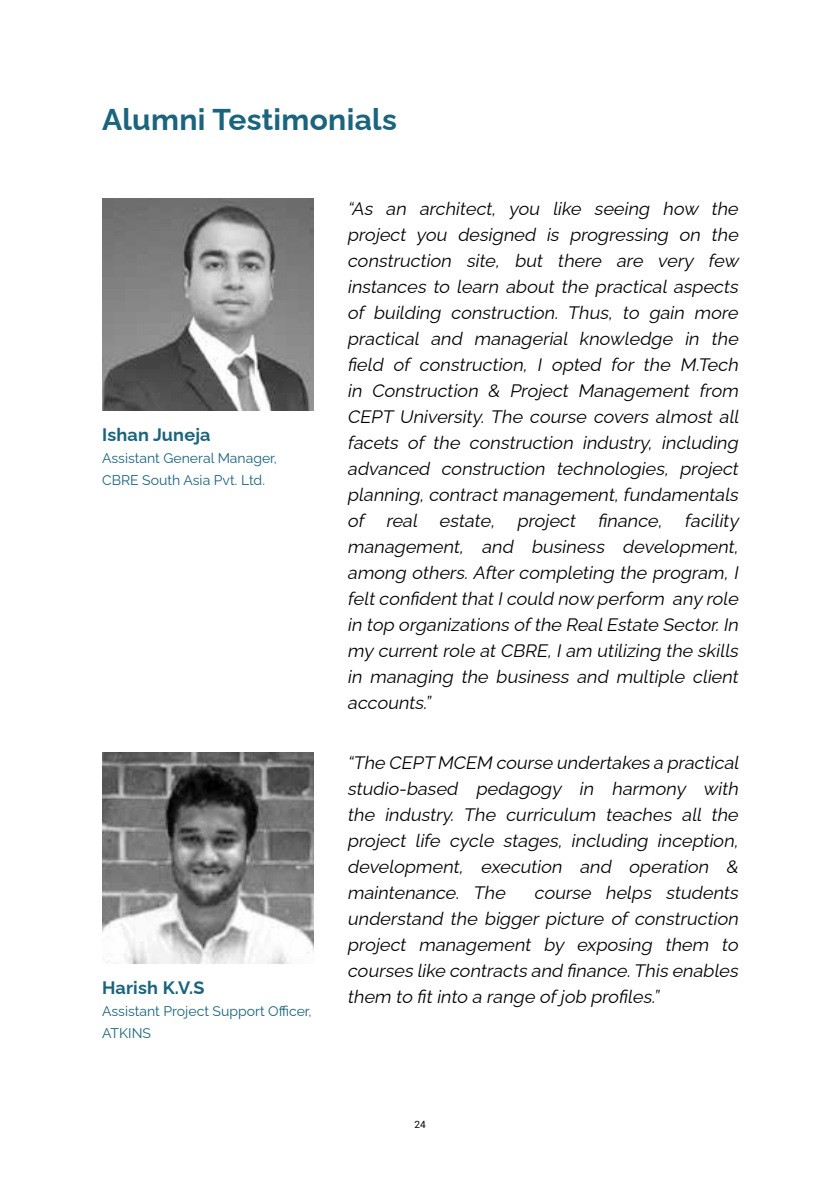
<style>
.page{position:relative;width:840px;height:1191px;background:#fff}
.page>*{position:absolute;margin:0;border:0;box-sizing:border-box;transform-origin:0 0}
.t1{font:700 30px "Raleway";letter-spacing:.01em;color:#1a647d}
.t2{font:italic 18px/26px "Raleway";color:#000;text-align:justify}
.t3{font:700 18px "Raleway";letter-spacing:.01em;color:#1a647d}
.t4{font:14px/22px "Raleway";color:#1a647d}
.t5{font:10px "Roboto";color:#000}
</style>
<div class="page">
<svg style="left:102px;top:198px;width:211px;height:212px;background:#838383"></svg>
<svg style="left:102px;top:752px;width:211px;height:211px;background:#888"></svg>
<h1 class="t1" style="left:102px;top:96px;width:296px">Alumni Testimonials</h1>
<p class="t3" style="left:102px;top:420px;width:110px">Ishan Juneja</p>
<p class="t4" style="left:102px;top:445px;width:176px">Assistant General Manager,<br>CBRE South Asia Pvt. Ltd.</p>
<p class="t3" style="left:102px;top:973px;width:104px">Harish K.V.S</p>
<p class="t4" style="left:102px;top:998px;width:211px">Assistant Project Support Officer,<br>ATKINS</p>
<p class="t2" style="left:347px;top:194px;width:397px">“As an architect, you like seeing how the project you designed is progressing on the construction site, but there are very few instances to learn about the practical aspects of building construction. Thus, to gain more practical and managerial knowledge in the field of construction, I opted for the M.Tech in Construction &amp; Project Management from CEPT University. The course covers almost all facets of the construction industry, including advanced construction technologies, project planning,contractmanagement,fundamentals of real estate, project finance, facility management, and business development, among others.Aftercompleting the program, I feltconfidentthatIcould now perform any role in top organizations ofthe RealEstate Sector.In my currentrole atCBRE,Iam utilizing the skills in managing the business and multiple client accounts.”</p>
<p class="t2" style="left:347px;top:747px;width:397px">“The CEPT MCEM course undertakes a practical studio-based pedagogy in harmony with the industry. The curriculum teaches all the project life cycle stages, including inception, development, execution and operation &amp; maintenance. The</p>
<p class="t2" style="left:347px;top:877px;width:396px;text-indent:187px">course helps students understand the bigger picture of construction project management by exposing them to courses like contracts and finance.This enables them to fitinto a range ofjob profiles.”</p>
<p class="t5" style="left:414px;top:1117px;width:13px">24</p>
</div>
